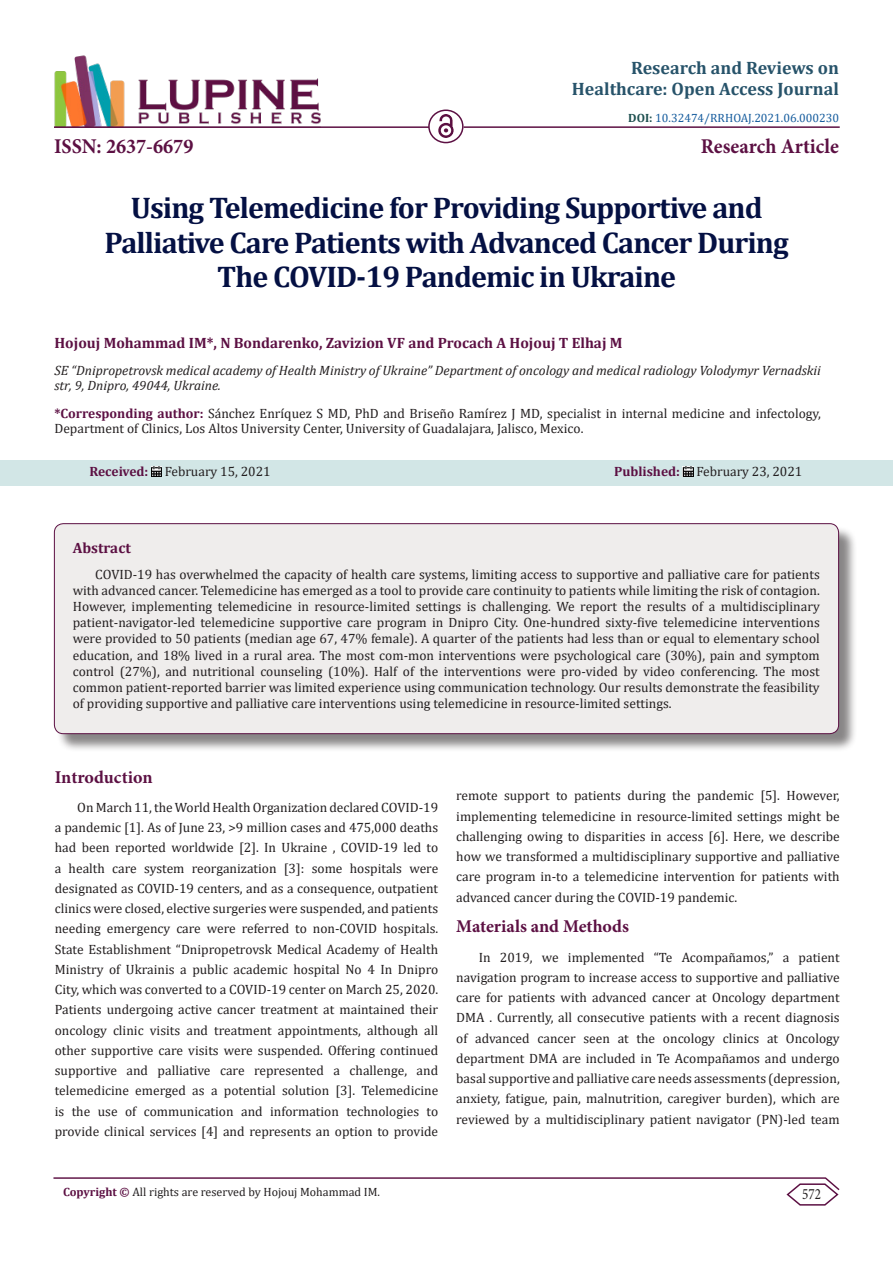
<style>
.page{position:relative;width:893px;height:1263px;background:#fff}
.page>*{position:absolute;margin:0;border:0;box-sizing:border-box;transform-origin:0 0}
.t1{font:700 30px/34.5px "Cambria";letter-spacing:-.03em;color:#041043;text-align:center}
.t2{font:700 21px "Minion Pro";color:#5c1043;scale:.96 1}
.t3{font:700 18px/21.6px "Cambria";color:#27536a;text-align:right}
.t4{font:700 18px "Minion Pro";color:#5c1043}
.t5{font:15.75px "Minion Pro";color:#231f20;scale:.83 1}
.t6{font:700 15px "Cambria";color:#5c1043}
.t7{font:13.5px/20.2px "Cambria";color:#231f20;text-align:justify}
.t8{font:italic 13.5px/15px "Cambria";color:#231f20}
.t9{font:12px "Cambria";color:#231f20}
.t10{font:12px "Cambria";color:#175d9e}
.s1{font-weight:700;color:#1e5050}
.s2{font-weight:700;color:#5c1043}
</style>
<div class="page">
<img style="left:54px;top:55px;width:267px;height:71px">
<hr style="left:54px;top:126px;width:375px;height:2px;background:#5c1043">
<img style="left:438px;top:115px;width:15px;height:23px">
<div style="left:0;top:461px;width:892px;height:25px;background:#d2e6e6"></div>
<svg style="left:151px;top:466px;width:11px;height:11px"></svg>
<svg style="left:683px;top:466px;width:11px;height:11px"></svg>
<div style="left:428px;top:109px;width:36px;height:34px;border:2px solid #5c1043;border-radius:50%"></div>
<hr style="left:464px;top:126px;width:376px;height:2px;background:#5c1043">
<hr style="left:53px;top:1177px;width:773px;height:2px;background:#5c1043">
<svg style="left:785px;top:1177px;width:55px;height:29px"></svg>
<div style="left:56px;top:525px;width:802px;height:228px;background:#231f20;opacity:.54"></div>
<div style="left:54px;top:524px;width:785px;height:210px;background:#efedec;border-radius:9px"></div>
<div style="left:54px;top:523px;width:785px;height:211px;border:1px solid #5c1043;border-radius:9px"></div>
<p class="t3" style="left:572px;top:56px;width:269px">Research and Reviews on<br>Healthcare: Open Access Journal</p>
<p class="t10" style="left:628px;top:110px;width:212px"><span class="s1">DOI:</span> 10.32474/RRHOAJ.2021.06.000230</p>
<p class="t2" style="left:54px;top:131px;width:147px">ISSN: 2637-6679</p>
<p class="t2" style="left:701px;top:131px;width:145px">Research Article</p>
<p class="t1" style="left:105px;top:190px;width:686px">Using Telemedicine for Providing Supportive and<br>Palliative Care Patients with Advanced Cancer During<br>The COVID‐19 Pandemic in Ukraine</p>
<p class="t6" style="left:54px;top:332px;width:570px">Hojouj Mohammad IM*, N Bondarenko, Zavizion VF and Procach A Hojouj T Elhaj M</p>
<p class="t8" style="left:54px;top:362px;width:768px">SE “Dnipropetrovsk medical academy of Health Ministry of Ukraine” Department of oncology and medical radiology Volodymyr Vernadskii str, 9, Dnipro, 49044, Ukraine.</p>
<p class="t7" style="left:54px;top:406px;width:768px;line-height:15px"><span class="s2">*Corresponding author:</span> Sánchez Enríquez S MD, PhD and Briseño Ramírez J MD, specialist in internal medicine and infectology,<br>Department of Clinics, Los Altos University Center, University of Guadalajara, Jalisco, Mexico.</p>
<p class="t7" style="left:89px;top:461px;width:183px"><span class="s2">Received:</span> February 15, 2021</p>
<p class="t7" style="left:614px;top:461px;width:190px"><span class="s2">Published:</span> February 23, 2021</p>
<p class="t6" style="left:73px;top:538px;width:60px">Abstract</p>
<p class="t7" style="left:73px;top:566px;width:749px;line-height:16.2px;text-indent:22px">COVID‐19 has overwhelmed the capacity of health care systems, limiting access to supportive and palliative care for patients with advanced cancer. Telemedicine has emerged as a tool to provide care continuity to patients while limiting the risk of contagion.<br>However, implementing telemedicine in resource‐limited settings is challenging. We report the results of a multidisciplinary patient‐navigator‐led telemedicine supportive care program in Dnipro City. One‐hundred sixty‐five telemedicine interventions were provided to 50 patients (median age 67, 47% female). A quarter of the patients had less than or equal to elementary school education, and 18% lived in a rural area. The most com-mon interventions were psychological care (30%), pain and symptom control (27%), and nutritional counseling (10%). Half of the interventions were pro-vided by video conferencing. The most common patient‐reported barrier was limited experience using communication technology. Our results demonstrate the feasibility of providing supportive and palliative care interventions using telemedicine in resource‐limited settings.</p>
<p class="t4" style="left:55px;top:764px;width:99px">Introduction</p>
<p class="t7" style="left:55px;top:797px;width:385px;text-indent:22px">On March 11, the World Health Organization declared COVID‐19 a pandemic [1]. As of June 23, &gt;9 million cases and 475,000 deaths had been reported worldwide [2]. In Ukraine , COVID‐19 led to a health care system reorganization [3]: some hospitals were designated as COVID‐19 centers, and as a consequence, outpatient clinics were closed, elective surgeries were suspended, and patients needing emergency care were referred to non‐COVID hospitals.<br>State Establishment “Dnipropetrovsk Medical Academy of Health Ministry of Ukrainis a public academic hospital No 4 In Dnipro City, which was converted to a COVID‐19 center on March 25, 2020.<br>Patients undergoing active cancer treatment at maintained their oncology clinic visits and treatment appointments, although all other supportive care visits were suspended. Offering continued supportive and palliative care represented a challenge, and telemedicine emerged as a potential solution [3]. Telemedicine is the use of communication and information technologies to provide clinical services [4] and represents an option to provide</p>
<p class="t7" style="left:456px;top:785px;width:385px">remote support to patients during the pandemic [5]. However, implementing telemedicine in resource‐limited settings might be challenging owing to disparities in access [6]. Here, we describe how we transformed a multidisciplinary supportive and palliative care program in-to a telemedicine intervention for patients with advanced cancer during the COVID‐19 pandemic.</p>
<p class="t4" style="left:456px;top:914px;width:174px">Materials and Methods</p>
<p class="t7" style="left:456px;top:947px;width:385px;text-indent:22px">In 2019, we implemented “Te Acompañamos,” a patient navigation program to increase access to supportive and palliative care for patients with advanced cancer at Oncology department DMA . Currently, all consecutive patients with a recent diagnosis of advanced cancer seen at the oncology clinics at Oncology department DMA are included in Te Acompañamos and undergo basal supportive and palliative care needs assessments (depression, anxiety, fatigue, pain, malnutrition, caregiver burden), which are reviewed by a multidisciplinary patient navigator (PN)‐led team</p>
<p class="t9" style="left:63px;top:1185px;width:318px"><span class="s2">Copyright ©</span> All rights are reserved by Hojouj Mohammad IM.</p>
<p class="t5" style="left:802px;top:1184px;width:24px">572</p>
</div>
